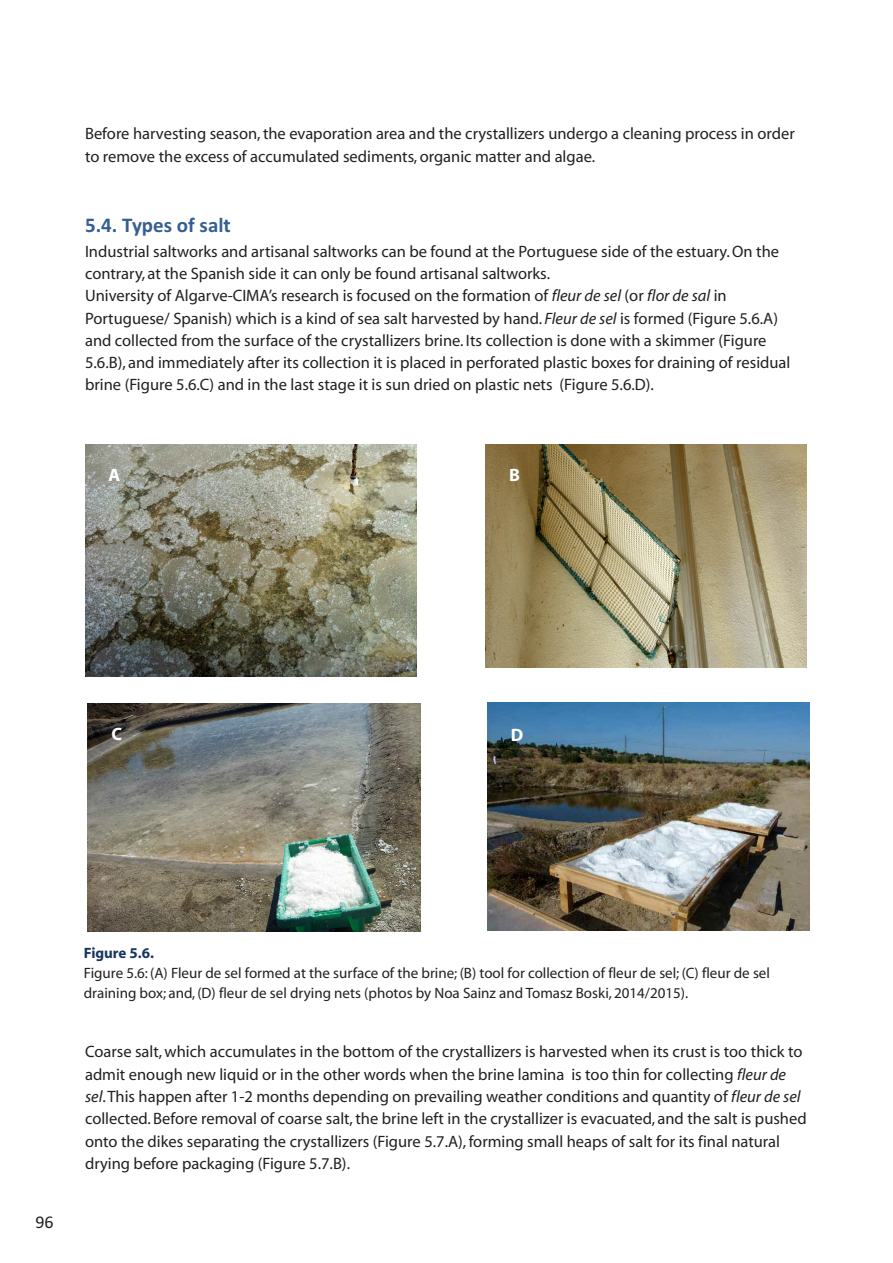
<style>
.page{position:relative;width:893px;height:1263px;background:#fff}
.page>*{position:absolute;margin:0;border:0;box-sizing:border-box;transform-origin:0 0}
.t1{font:700 21px "Calibri";color:#365f91}
.t2{font:700 18px "Myriad";color:#fff}
.t3{font:18px "Calibri";color:#231f20}
.t4{font:16.5px/22.2px "Myriad";color:#231f20}
.t5{font:15px/20.2px "Myriad";color:#231f20}
.t6{font:700 15px "Myriad";color:#17365d}
.s1{font-style:italic}
</style>
<div class="page">
<img style="left:85px;top:445px;width:332px;height:231px">
<img style="left:485px;top:445px;width:322px;height:222px">
<img style="left:88px;top:703px;width:333px;height:228px">
<img style="left:488px;top:702px;width:321px;height:228px">
<p class="t4" style="left:85px;top:124px;width:711px">Before harvesting season,the evaporation area and the crystallizers undergo a cleaning process in order to remove the excess of accumulated sediments, organic matter and algae.</p>
<p class="t1" style="left:85px;top:213px;width:147px">5.4. types of salt</p>
<p class="t4" style="left:85px;top:241px;width:707px">Industrial saltworks and artisanal saltworks can be found at the Portuguese side of the estuary.On the contrary, at the Spanish side it can only be found artisanal saltworks.<br>University of Algarve-CIMA’s research is focused on the formation of <span class="s1">fleur de sel</span> (or <span class="s1">flor de sal</span> in Portuguese/ Spanish) which is a kind of sea salt harvested by hand. <span class="s1">Fleur de sel</span> is formed (Figure 5.6.A) and collected from the surface of the crystallizers brine. Its collection is done with a skimmer (Figure 5.6.B), and immediately after its collection it is placed in perforated plastic boxes for draining of residual brine (Figure 5.6.C) and in the last stage it is sun dried on plastic nets (Figure 5.6.D).</p>
<p class="t2" style="left:109px;top:468px;width:13px">A</p>
<p class="t2" style="left:509px;top:468px;width:12px">B</p>
<p class="t2" style="left:112px;top:727px;width:12px">C</p>
<p class="t2" style="left:511px;top:728px;width:14px">D</p>
<p class="t3" style="left:35px;top:1211px;width:20px">96</p>
<p class="t6" style="left:84px;top:947px;width:72px">Figure 5.6.</p>
<p class="t5" style="left:84px;top:964px;width:688px">Figure 5.6: (A) Fleur de sel formed at the surface of the brine; (B) tool for collection of fleur de sel; (C) fleur de sel draining box; and, (D) fleur de sel drying nets (photos by Noa Sainz and Tomasz Boski, 2014/2015).</p>
<p class="t4" style="left:85px;top:1042px;width:723px">Coarse salt,which accumulates in the bottom of the crystallizers is harvested when its crust is too thick to admit enough new liquid or in the other words when the brine lamina is too thin for collecting <span class="s1">fleur de sel</span>.This happen after 1-2 months depending on prevailing weather conditions and quantity of <span class="s1">fleur de sel </span>collected. Before removal of coarse salt,the brine left in the crystallizer is evacuated, and the salt is pushed onto the dikes separating the crystallizers (Figure 5.7.A),forming small heaps of salt for its final natural drying before packaging (Figure 5.7.B).</p>
</div>
